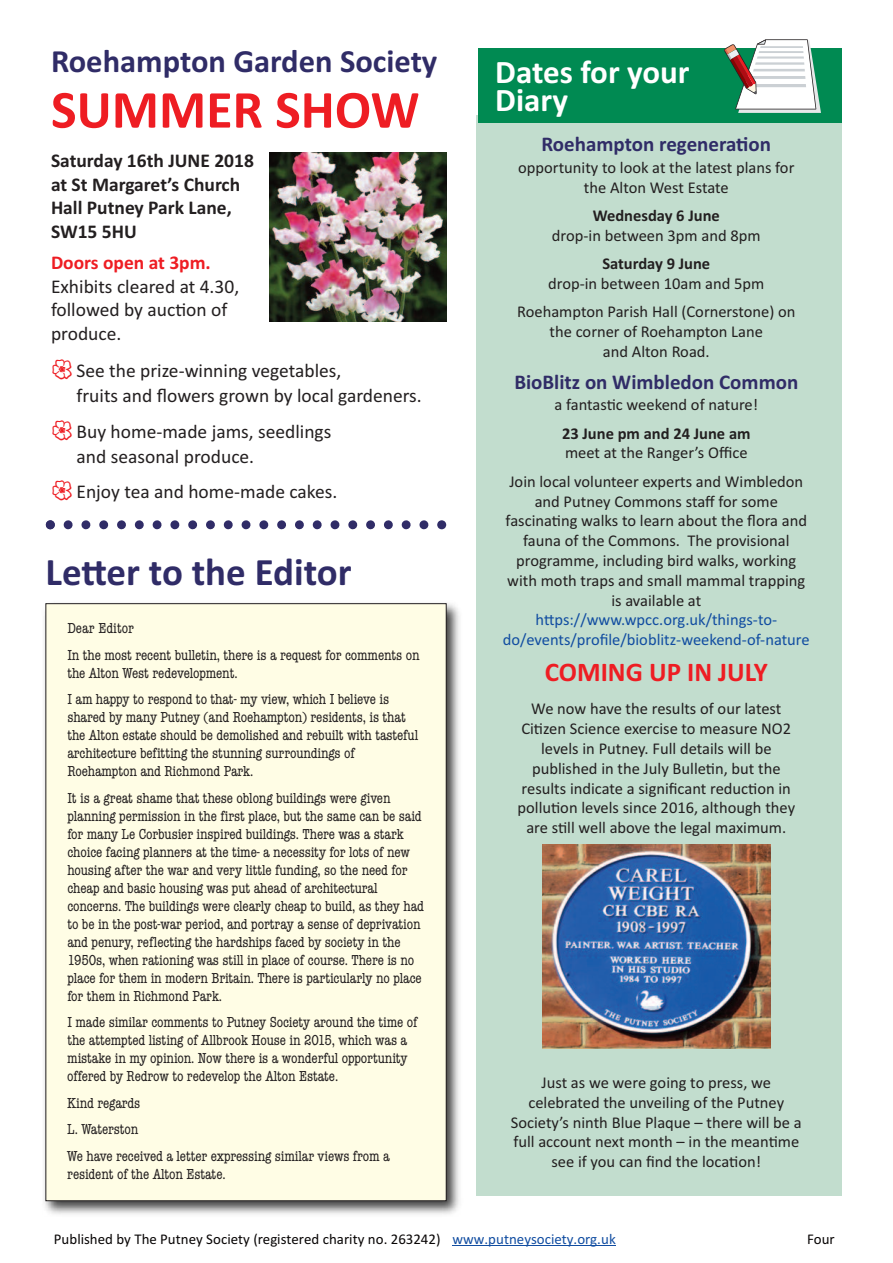
<style>
.page{position:relative;width:893px;height:1263px;background:#fff}
.page>*{position:absolute;margin:0;border:0;box-sizing:border-box;transform-origin:0 0}
.t1{font:700 54px "Calibri";color:#ee1d23}
.t2{font:700 39px "Calibri";color:#302c67}
.t3{font:700 33px/28.5px "Calibri";color:#fff}
.t4{font:700 32.55px "Calibri";color:#302c67}
.t5{font:700 27px "Calibri";color:#ee1d23}
.t6{font:700 21px "Calibri";color:#302c67}
.t7{font:19.5px/23.4px "Calibri";color:#231f20}
.t8{font:700 19.5px/23.4px "Calibri";color:#231f20}
.t9{font:700 19.5px "Calibri";color:#ee1d23}
.t10{font:16.5px/19.8px "Calibri";color:#231f20;text-align:center}
.t11{font:16.5px/19.8px "Calibri";color:#114da1;text-align:center}
.t12{font:700 16.5px "Calibri";color:#231f20}
.t13{font:condensed 15px/18px "American Typewriter";letter-spacing:-.01em;color:#231f20}
.t14{font:14.85px "Calibri";color:#080505}
.t15{font:7.8px "Symbol";color:#231f20}
.s1{color:#114da1}
</style>
<div class="page">
<div style="left:477px;top:116px;width:365px;height:1080px;background:#c2ddce"></div>
<div style="left:478px;top:48px;width:364px;height:75px;background:#008a52"></div>
<svg style="left:724px;top:39px;width:97px;height:74px"></svg>
<hr style="left:452px;top:1245px;width:164px;height:1px;background:#114da1">
<img style="left:269px;top:153px;width:177px;height:168px">
<img style="left:542px;top:844px;width:229px;height:205px">
<img style="left:44px;top:603px;width:416px;height:611px">
<div style="left:46px;top:604px;width:400px;height:596px;background:#fffde5"></div>
<svg style="left:46px;top:520px;width:400px;height:9px"></svg>
<h3 class="t4" style="left:51px;top:42px;width:388px">Roehampton Garden Society</h3>
<h1 class="t1" style="left:51px;top:77px;width:370px">SUMMER SHOW</h1>
<h3 class="t8" style="left:51px;top:149px;width:204px">Saturday 16th JUNE 2018 at St Margaret’s Church<br>Hall Putney Park Lane,<br>SW15 5HU</h3>
<h3 class="t9" style="left:51px;top:251px;width:161px">Doors open at 3pm.</h3>
<h3 class="t7" style="left:51px;top:274px;width:190px">Exhibits cleared at 4.30, followed by auction of produce.</h3>
<h3 class="t7" style="left:77px;top:358px;width:347px;line-height:24.9px">See the prize-winning vegetables,<br>fruits and flowers grown by local gardeners.</h3>
<h3 class="t7" style="left:77px;top:419px;width:256px;line-height:24.9px">Buy home-made jams, seedlings and seasonal produce.</h3>
<h3 class="t7" style="left:77px;top:480px;width:262px">Enjoy tea and home-made cakes.</h3>
<p class="t15" style="left:279px;top:367px;width:5px">•</p>
<h2 class="t2" style="left:46px;top:549px;width:308px">Letter to the Editor</h2>
<p class="t13" style="left:67px;top:614px;width:354px;line-height:26.5px">Dear Editor<br>In the most recent bulletin, there is a request for comments on</p>
<p class="t13" style="left:67px;top:659px;width:323px;line-height:26.5px">the Alton West redevelopment.<br>I am happy to respond to that- my view, which I believe is</p>
<p class="t13" style="left:67px;top:708px;width:352px">shared by many Putney (and Roehampton) residents, is that the Alton estate should be demolished and rebuilt with tasteful architecture befitting the stunning surroundings of Roehampton and Richmond Park.</p>
<p class="t13" style="left:67px;top:788px;width:358px">It is a great shame that these oblong buildings were given planning permission in the first place, but the same can be said for many Le Corbusier inspired buildings. There was a stark choice facing planners at the time- a necessity for lots of new housing after the war and very little funding, so the need for cheap and basic housing was put ahead of architectural concerns. The buildings were clearly cheap to build, as they had to be in the post-war period, and portray a sense of deprivation and penury, reflecting the hardships faced by society in the 1950s, when rationing was still in place of course. There is no place for them in modern Britain. There is particularly no place for them in Richmond Park.</p>
<p class="t13" style="left:67px;top:1013px;width:352px">I made similar comments to Putney Society around the time of the attempted listing of Allbrook House in 2015, which was a mistake in my opinion. Now there is a wonderful opportunity offered by Redrow to redevelop the Alton Estate.</p>
<p class="t13" style="left:67px;top:1089px;width:324px;line-height:26.5px">Kind regards<br>L. Waterston<br>We have received a letter expressing similar views from a</p>
<p class="t13" style="left:67px;top:1164px;width:160px">resident of the Alton Estate.</p>
<h3 class="t3" style="left:495px;top:57px;width:196px">Dates for your<br>Diary</h3>
<h3 class="t6" style="left:541px;top:132px;width:231px">Roehampton regeneration</h3>
<p class="t10" style="left:518px;top:157px;width:278px">opportunity to look at the latest plans for the Alton West Estate</p>
<p class="t12" style="left:593px;top:206px;width:129px">Wednesday 6 June</p>
<p class="t10" style="left:552px;top:225px;width:210px">drop-in between 3pm and 8pm</p>
<p class="t12" style="left:602px;top:254px;width:109px">Saturday 9 June</p>
<p class="t10" style="left:517px;top:269px;width:280px;line-height:28.3px">drop-in between 10am and 5pm<br>Roehampton Parish Hall (Cornerstone) on</p>
<p class="t10" style="left:550px;top:321px;width:215px">the corner of Roehampton Lane and Alton Road.</p>
<h3 class="t6" style="left:514px;top:369px;width:285px">BioBlitz on Wimbledon Common</h3>
<p class="t10" style="left:554px;top:395px;width:205px">a fantastic weekend of nature!</p>
<p class="t12" style="left:562px;top:423px;width:190px">23 June pm and 24 June am</p>
<p class="t10" style="left:509px;top:439px;width:295px;line-height:28.3px">meet at the Ranger’s Office<br>Join local volunteer experts and Wimbledon</p>
<p class="t10" style="left:506px;top:491px;width:303px">and Putney Commons staff for some fascinating walks to learn about the flora and fauna of the Commons. The provisional programme, including bird walks, working with moth traps and small mammal trapping is available at</p>
<p class="t11" style="left:503px;top:610px;width:308px">https://www.wpcc.org.uk/things-to&shy;do/events/profile/bioblitz-weekend-of-nature</p>
<h3 class="t5" style="left:545px;top:656px;width:225px">COMING UP IN JULY</h3>
<p class="t10" style="left:517px;top:699px;width:279px">We now have the results of our latest Citizen Science exercise to measure NO2 levels in Putney. Full details will be published in the July Bulletin, but the results indicate a significant reduction in pollution levels since 2016, although they are still well above the legal maximum.</p>
<p class="t10" style="left:511px;top:1072px;width:292px">Just as we were going to press, we celebrated the unveiling of the Putney Society’s ninth Blue Plaque – there will be a full account next month – in the meantime see if you can find the location!</p>
<p class="t14" style="left:54px;top:1230px;width:563px">Published by The Putney Society (registered charity no. 263242) <span class="s1">www.putneysociety.org.uk</span></p>
<p class="t14" style="left:807px;top:1230px;width:29px">Four</p>
</div>
